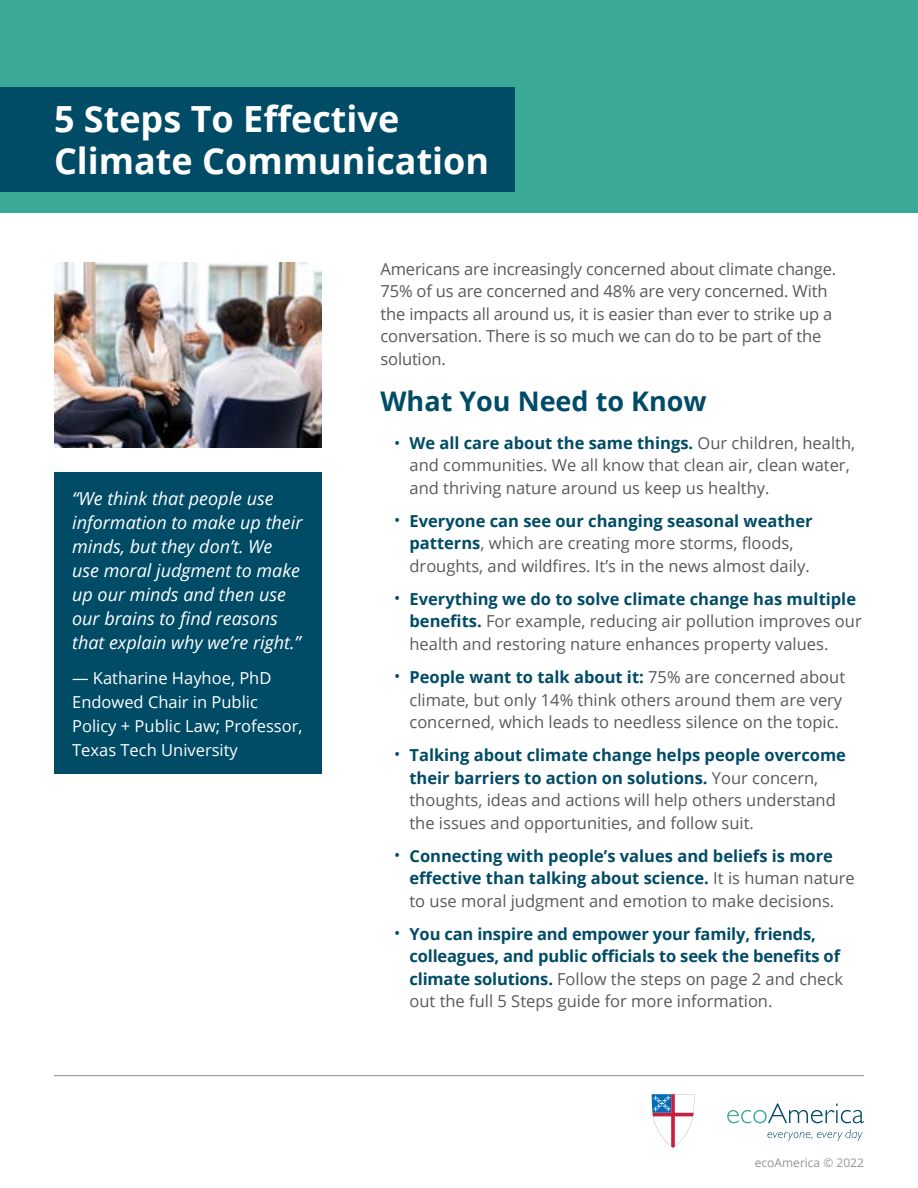
<style>
.page{position:relative;width:918px;height:1188px;background:#fff}
.page>*{position:absolute;margin:0;border:0;box-sizing:border-box;transform-origin:0 0}
.t1{font:700 36px/42px "Open Sans";color:#fff}
.t2{font:700 27px "Open Sans";color:#004b66}
.t3{font:italic 18px/24px "Open Sans";color:#fff}
.t4{font:16.5px/22.5px "Open Sans";color:#58595b}
.t5{font:700 16.5px/22.5px "Open Sans";letter-spacing:-.01em;color:#004b66}
.t6{font:16.5px/24px "Open Sans";color:#fff}
.t7{font:16.5px "Open Sans";color:#004b66}
.t8{font:12px "Open Sans";color:#939598}
.s1{font-weight:700;color:#004b66}
.s2{font-weight:400;color:#58595b}
</style>
<div class="page">
<div style="left:0;top:0;width:918px;height:212px;background:#3aa996"></div>
<hr style="left:54px;top:1075px;width:810px;height:1px;background:#58595b">
<div style="left:0;top:88px;width:515px;height:104px;background:#004b66"></div>
<img style="left:54px;top:262px;width:268px;height:185px">
<svg style="left:727px;top:1103px;width:137px;height:20px"></svg>
<svg style="left:768px;top:1129px;width:95px;height:12px"></svg>
<div style="left:54px;top:472px;width:268px;height:302px;background:#004b66"></div>
<svg style="left:652px;top:1094px;width:42px;height:54px"></svg>
<h1 class="t1" style="left:54px;top:97px;width:437px">5 Steps To Effective<br>Climate Communication</h1>
<p class="t4" style="left:381px;top:257px;width:457px">Americans are increasingly concerned about climate change.<br>75% of us are concerned and 48% are very concerned. With the impacts all around us, it is easier than ever to strike up a conversation. There is so much we can do to be part of the solution.</p>
<p class="t3" style="left:72px;top:486px;width:232px">“We think that people use information to make up their minds, but they don’t. We use moral judgment to make up our minds and then use our brains to find reasons that explain why we’re right.”</p>
<p class="t6" style="left:72px;top:665px;width:232px">— Katharine Hayhoe, PhD<br>Endowed Chair in Public<br>Policy + Public Law; Professor,<br>Texas Tech University</p>
<h2 class="t2" style="left:381px;top:382px;width:328px">What You Need to Know</h2>
<p class="t7" style="left:394px;top:432px;width:8px">•</p>
<p class="t7" style="left:394px;top:509px;width:8px">•</p>
<p class="t7" style="left:394px;top:587px;width:8px">•</p>
<p class="t7" style="left:394px;top:665px;width:8px">•</p>
<p class="t7" style="left:394px;top:743px;width:8px">•</p>
<p class="t7" style="left:394px;top:844px;width:8px">•</p>
<p class="t7" style="left:394px;top:922px;width:8px">•</p>
<p class="t4" style="left:409px;top:431px;width:447px"><span class="s1">We all care about the same things.</span> Our children, health, and communities. We all know that clean air, clean water, and thriving nature around us keep us healthy.</p>
<p class="t4" style="left:409px;top:509px;width:405px"><span class="s1">Everyone can see our changing seasonal weather patterns</span>, which are creating more storms, floods, droughts, and wildfires. It’s in the news almost daily.</p>
<p class="t4" style="left:409px;top:587px;width:454px"><span class="s1">Everything we do to solve climate change has multiple benefits.</span> For example, reducing air pollution improves our health and restoring nature enhances property values.</p>
<p class="t4" style="left:409px;top:665px;width:437px"><span class="s1">People want to talk about it:</span> 75% are concerned about climate, but only 14% think others around them are very concerned, which leads to needless silence on the topic.</p>
<p class="t4" style="left:409px;top:743px;width:438px"><span class="s1">Talking about climate change helps people overcome their barriers to action on solutions.</span> Your concern, thoughts, ideas and actions will help others understand the issues and opportunities, and follow suit.</p>
<p class="t5" style="left:409px;top:844px;width:447px">Connecting with people’s values and beliefs is more effective than talking about science. <span class="s2">It is human nature to use moral judgment and emotion to make decisions.</span></p>
<p class="t5" style="left:409px;top:922px;width:435px">You can inspire and empower your family, friends, colleagues, and public officials to seek the benefits of climate solutions. <span class="s2">Follow the steps on page 2 and check out the full 5 Steps guide for more information.</span></p>
<p class="t8" style="left:755px;top:1154px;width:111px">ecoAmerica © 2022</p>
</div>
